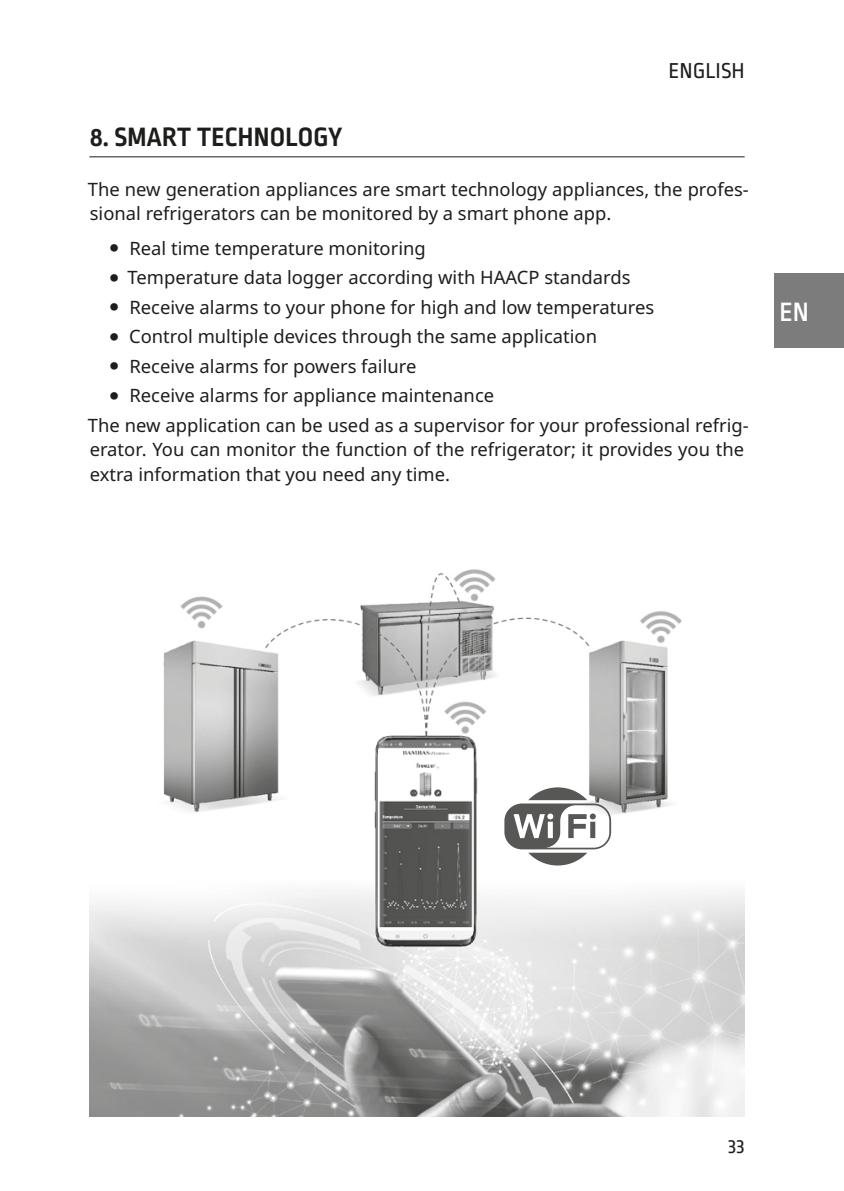
<style>
.page{position:relative;width:844px;height:1191px;background:#fff}
.page>*{position:absolute;margin:0;border:0;box-sizing:border-box;transform-origin:0 0}
.t1{font:700 28px "Ropa Sans Pro";letter-spacing:.01em;color:#1d1d1b}
.t2{font:500 28px "Ropa Sans Pro";color:#fff}
.t3{font:22.75px "Ropa Sans Pro";color:#1d1d1b}
.t4{font:21px "Ropa Sans Pro";color:#1d1d1b}
.t5{font:18.38px/24.5px "Noto Sans";color:#1d1d1b}
</style>
<div class="page">
<div style="left:774px;top:273px;width:69px;height:74px;background:#7c7c7c"></div>
<hr style="left:89px;top:156px;width:655px;height:1px;background:#1d1d1b">
<img style="left:90px;top:569px;width:654px;height:547px">
<svg style="left:504px;top:787px;width:107px;height:78px"></svg>
<p class="t3" style="left:668px;top:58px;width:78px">ENGLISH</p>
<h1 class="t1" style="left:90px;top:121px;width:254px">8. SMART TECHNOLOGY</h1>
<p class="t5" style="left:88px;top:177px;width:662px">The new generation appliances are smart technology appliances, the profes&shy;sional refrigerators can be monitored by a smart phone app.</p>
<p class="t5" style="left:129px;top:236px;width:298px">Real time temperature monitoring</p>
<p class="t5" style="left:128px;top:266px;width:504px">Temperature data logger according with HAACP standards</p>
<p class="t5" style="left:129px;top:295px;width:526px">Receive alarms to your phone for high and low temperatures</p>
<p class="t5" style="left:129px;top:325px;width:469px">Control multiple devices through the same application</p>
<p class="t5" style="left:129px;top:354px;width:288px">Receive alarms for powers failure</p>
<p class="t5" style="left:129px;top:383px;width:366px">Receive alarms for appliance maintenance</p>
<p class="t5" style="left:88px;top:413px;width:662px">The new application can be used as a supervisor for your professional refrig-</p>
<p class="t5" style="left:90px;top:437px;width:655px">erator. You can monitor the function of the refrigerator; it provides you the extra information that you need any time.</p>
<h1 class="t2" style="left:779px;top:297px;width:31px">EN</h1>
<p class="t4" style="left:728px;top:1135px;width:18px">33</p>
</div>
